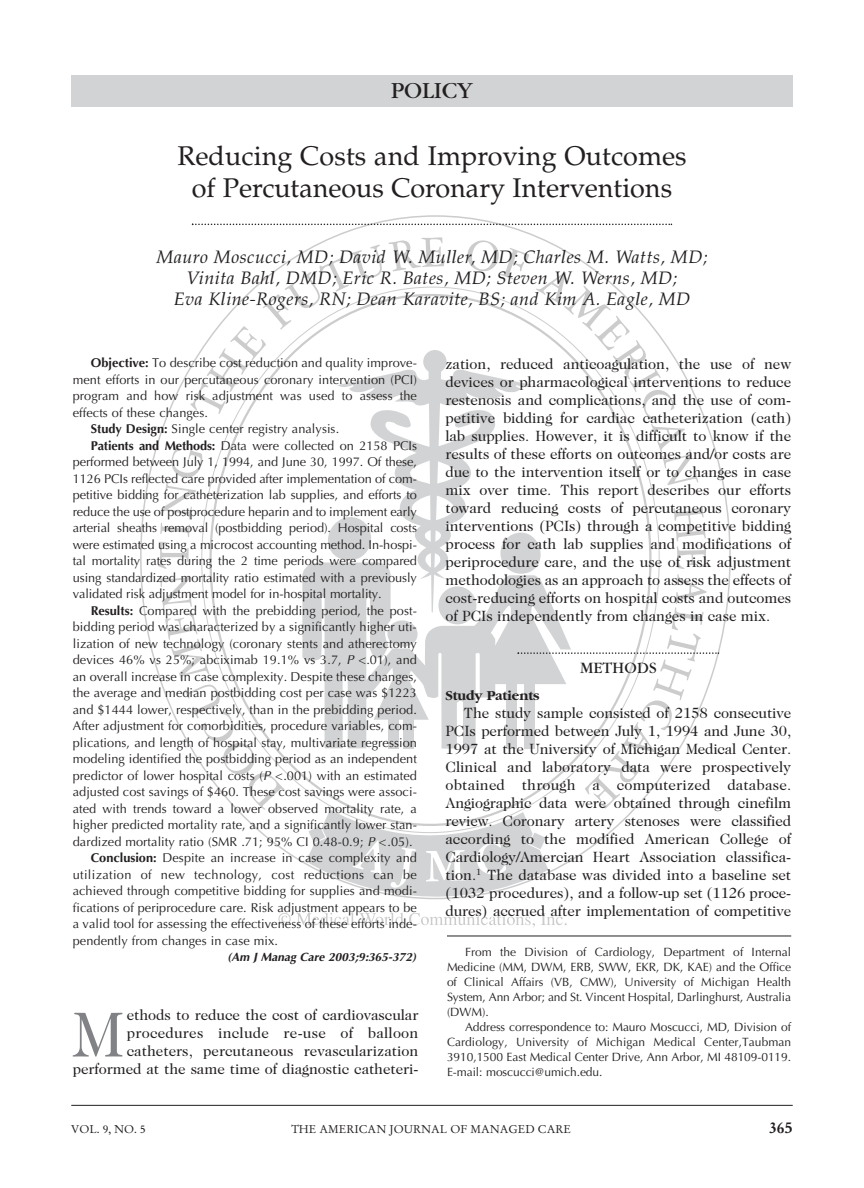
<style>
.page{position:relative;width:864px;height:1188px;background:#fff}
.page>*{position:absolute;margin:0;border:0;box-sizing:border-box;transform-origin:0 0}
.t1{font:64.2px "Caslon Two Twenty Four";color:#808285}
.t2{font:27px/31.5px "Palatino";color:#231f20;text-align:center}
.t3{font:24px "Garamond";color:#231f20}
.t4{font:italic 18px/21px "Palatino";letter-spacing:.025em;color:#231f20;text-align:center}
.t5{font:16.5px "Garamond";letter-spacing:.015em;color:#231f20}
.t6{font:700 15.75px "Stempel Garamond";color:#231f20}
.t7{font:15px/18px "Caslon Two Twenty Four";letter-spacing:-.005em;color:#231f20;text-align:justify}
.t8{font:700 14.25px "Garamond";letter-spacing:-.005em;color:#231f20}
.t9{font:12.75px "Optima";letter-spacing:.005em;color:#231f20}
.t10{font:12.75px "Optima";letter-spacing:.025em;color:#231f20}
.t11{font:12px/15px "Optima";letter-spacing:-.005em;color:#231f20;text-align:justify}
.t12{font:italic 700 12px "Optima";color:#231f20}
.t13{font:11.25px "Stempel Garamond";color:#231f20}
.s1{font-weight:700}
.s2{font-style:italic}
</style>
<div class="page">
<svg style="left:158px;top:237px;width:561px;height:691px"></svg>
<hr style="left:71px;top:1105px;width:722px;height:1px;background:#231f20">
<div style="left:71px;top:76px;width:722px;height:31px;background:#d1d3d4"></div>
<svg style="left:192px;top:224px;width:480px;height:1px"></svg>
<hr style="left:447px;top:936px;width:344px;height:1px;background:#231f20">
<h3 class="t3" style="left:391px;top:82px;width:83px">POLICY</h3>
<h2 class="t2" style="left:177px;top:143px;width:511px">Reducing Costs and Improving Outcomes of Percutaneous Coronary Interventions</h2>
<h3 class="t4" style="left:157px;top:248px;width:552px">Mauro Moscucci, MD; David W. Muller, MD; Charles M. Watts, MD;<br>Vinita Bahl, DMD; Eric R. Bates, MD; Steven W. Werns, MD;<br>Eva Kline-Rogers, RN; Dean Karavite, BS; and Kim A. Eagle, MD</h3>
<p class="t7" style="left:446px;top:356px;width:347px">zation, reduced anticoagulation, the use of new devices or pharmacological interventions to reduce restenosis and complications, and the use of com&shy;petitive bidding for cardiac catheterization (cath) lab supplies. However, it is difficult to know if the results of these efforts on outcomes and/or costs are due to the intervention itself or to changes in case mix over time. This report describes our efforts toward reducing costs of percutaneous coronary interventions (PCIs) through a competitive bidding process for cath lab supplies and modifications of periprocedure care, and the use of risk adjustment methodologies as an approach to assess the effects of cost-reducing efforts on hospital costs and outcomes of PCIs independently from changes in case mix.</p>
<p class="t5" style="left:580px;top:662px;width:78px">METHODS</p>
<p class="t8" style="left:446px;top:690px;width:96px">Study Patients</p>
<p class="t7" style="left:445px;top:705px;width:347px;text-indent:18px">The study sample consisted of 2158 consecutive PCIs performed between July 1, 1994 and June 30, 1997 at the University of Michigan Medical Center.<br>Clinical and laboratory data were prospectively obtained through a computerized database.<br>Angiographic data were obtained through cinefilm review. Coronary artery stenoses were classified according to the modified American College of Cardiology/Amercian Heart Association classifica&shy;tion.<sup>1</sup> The database was divided into a baseline set (1032 procedures), and a follow-up set (1126 proce&shy;dures) accrued after implementation of competitive</p>
<p class="t9" style="left:91px;top:358px;width:328px"><span class="s1">Objective:</span> To describe cost reduction and quality improve-</p>
<p class="t9" style="left:73px;top:374px;width:346px">ment efforts in our percutaneous coronary intervention (PCI)</p>
<p class="t9" style="left:73px;top:391px;width:346px">program and how risk adjustment was used to assess the</p>
<p class="t9" style="left:73px;top:407px;width:137px">effects of these changes.</p>
<p class="t9" style="left:91px;top:424px;width:250px"><span class="s1">Study Design:</span> Single center registry analysis.</p>
<p class="t9" style="left:91px;top:440px;width:328px"><span class="s1">Patients and Methods:</span> Data were collected on 2158 PCIs</p>
<p class="t9" style="left:73px;top:457px;width:346px">performed between July 1, 1994, and June 30, 1997. Of these,</p>
<p class="t9" style="left:73px;top:473px;width:346px">1126 PCIs reflected care provided after implementation of com-</p>
<p class="t9" style="left:73px;top:490px;width:346px">petitive bidding for catheterization lab supplies, and efforts to</p>
<p class="t9" style="left:73px;top:506px;width:346px">reduce the use of postprocedure heparin and to implement early</p>
<p class="t9" style="left:73px;top:523px;width:346px">arterial sheaths removal (postbidding period). Hospital costs</p>
<p class="t9" style="left:73px;top:539px;width:346px">were estimated using a microcost accounting method. In-hospi-</p>
<p class="t9" style="left:73px;top:556px;width:346px">tal mortality rates during the 2 time periods were compared</p>
<p class="t9" style="left:73px;top:572px;width:346px">using standardized mortality ratio estimated with a previously</p>
<p class="t9" style="left:73px;top:589px;width:311px">validated risk adjustment model for in-hospital mortality.</p>
<p class="t9" style="left:91px;top:605px;width:328px"><span class="s1">Results:</span> Compared with the prebidding period, the post-</p>
<p class="t9" style="left:73px;top:622px;width:346px">bidding period was characterized by a significantly higher uti-</p>
<p class="t9" style="left:73px;top:638px;width:346px">lization of new technology (coronary stents and atherectomy</p>
<p class="t9" style="left:73px;top:655px;width:346px">devices 46% vs 25%; abciximab 19.1% vs 3.7, <span class="s2">P</span> &lt;.01), and</p>
<p class="t9" style="left:73px;top:671px;width:346px">an overall increase in case complexity. Despite these changes,</p>
<p class="t9" style="left:73px;top:688px;width:346px">the average and median postbidding cost per case was $1223</p>
<p class="t9" style="left:73px;top:704px;width:346px">and $1444 lower, respectively, than in the prebidding period.</p>
<p class="t9" style="left:73px;top:721px;width:346px">After adjustment for comorbidities, procedure variables, com-</p>
<p class="t9" style="left:73px;top:737px;width:346px">plications, and length of hospital stay, multivariate regression</p>
<p class="t9" style="left:73px;top:754px;width:346px">modeling identified the postbidding period as an independent</p>
<p class="t9" style="left:73px;top:770px;width:346px">predictor of lower hospital costs (<span class="s2">P</span> &lt;.001) with an estimated</p>
<p class="t9" style="left:73px;top:787px;width:346px">adjusted cost savings of $460. These cost savings were associ-</p>
<p class="t9" style="left:73px;top:803px;width:346px">ated with trends toward a lower observed mortality rate, a</p>
<p class="t9" style="left:73px;top:820px;width:346px">higher predicted mortality rate, and a significantly lower stan-</p>
<p class="t9" style="left:73px;top:836px;width:341px">dardized mortality ratio (SMR .71; 95% CI 0.48-0.9; <span class="s2">P</span> &lt;.05).</p>
<p class="t9" style="left:91px;top:853px;width:328px"><span class="s1">Conclusion:</span> Despite an increase in case complexity and</p>
<p class="t10" style="left:73px;top:869px;width:346px">utilization of new technology, cost reductions can be</p>
<p class="t9" style="left:73px;top:886px;width:346px">achieved through competitive bidding for supplies and modi-</p>
<p class="t9" style="left:73px;top:902px;width:346px">fications of periprocedure care. Risk adjustment appears to be</p>
<p class="t9" style="left:73px;top:919px;width:346px">a valid tool for assessing the effectiveness of these efforts inde-</p>
<p class="t9" style="left:73px;top:935px;width:207px">pendently from changes in case mix.</p>
<p class="t12" style="left:227px;top:952px;width:190px">(Am J Manag Care 2003;9:365-372)</p>
<p class="t11" style="left:447px;top:945px;width:346px;text-indent:18px">From the Division of Cardiology, Department of Internal Medicine (MM, DWM, ERB, SWW, EKR, DK, KAE) and the Office of Clinical Affairs (VB, CMW), University of Michigan Health System, Ann Arbor; and St. Vincent Hospital, Darlinghurst, Australia (DWM).</p>
<p class="t11" style="left:447px;top:1020px;width:346px;text-indent:18px">Address correspondence to: Mauro Moscucci, MD, Division of Cardiology, University of Michigan Medical Center,Taubman 3910,1500 East Medical Center Drive, Ann Arbor, MI 48109-0119.<br>E-mail: moscucci@umich.edu.</p>
<p class="t7" style="left:73px;top:1007px;width:347px;text-align:right">ethods to reduce the cost of cardiovascular procedures include re-use of balloon catheters, percutaneous revascularization performed at the same time of diagnostic catheteri-</p>
<h1 class="t1" style="left:73px;top:1010px;width:53px">M</h1>
<p class="t13" style="left:71px;top:1124px;width:76px">VOL. 9, NO. 5</p>
<p class="t13" style="left:291px;top:1124px;width:281px">THE AMERICAN JOURNAL OF MANAGED CARE</p>
<p class="t6" style="left:769px;top:1120px;width:25px">365</p>
</div>
